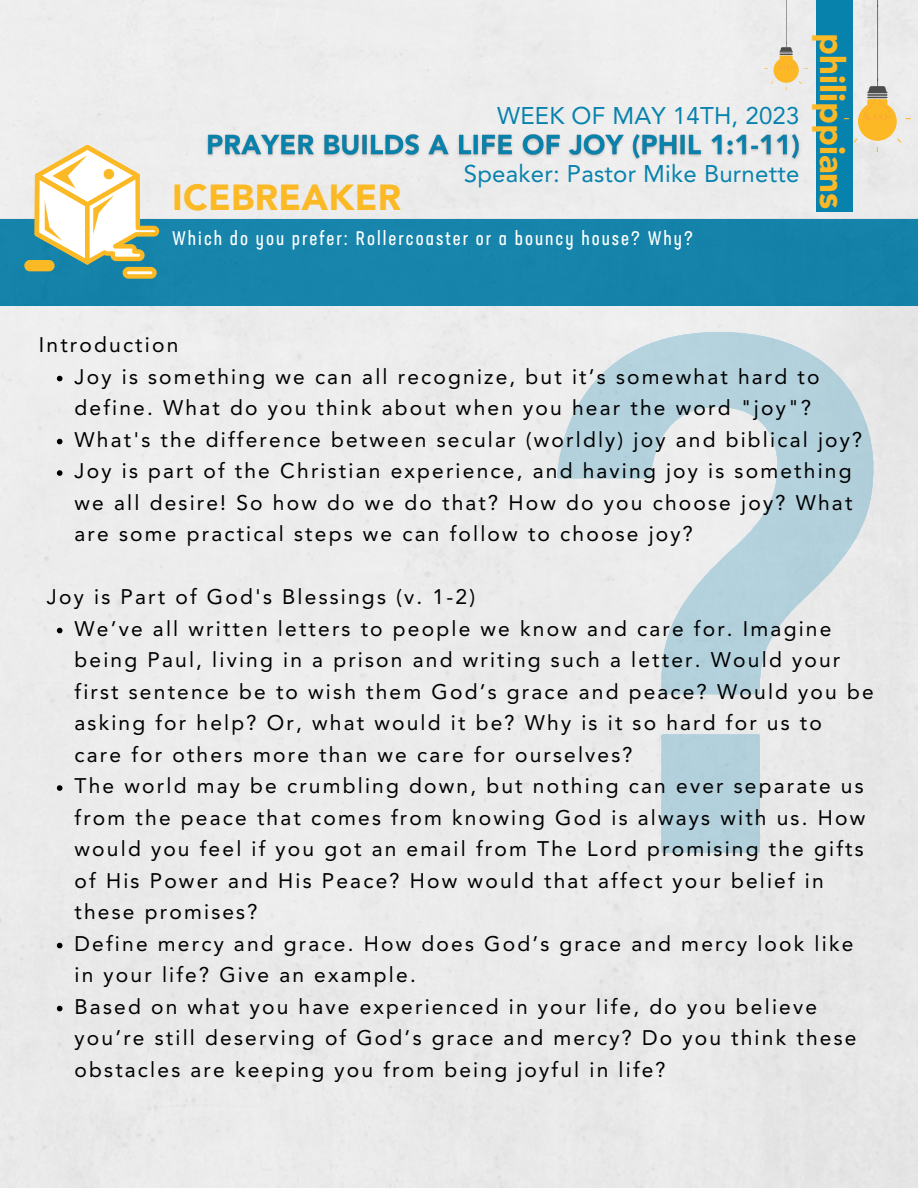
<style>
.page{position:relative;width:918px;height:1188px;background:#fff}
.page>*{position:absolute;margin:0;border:0;box-sizing:border-box;transform-origin:0 0}
.t1{font:900 36px "Avenir LT Std";letter-spacing:.01em;color:#fcb926}
.t2{font:900 34.65px "Avenir LT Std";color:#fcb926}
.t3{font:24px "Avenir LT Std";letter-spacing:.01em;color:#0782ad}
.t4{font:21px/31.5px "Avenir LT Std";letter-spacing:.105em;color:#000}
.t5{font:19.5px "Neusa Next Pro Compact";letter-spacing:.105em;color:#fff}
</style>
<div class="page">
<div style="left:0;top:219px;width:918px;height:87px;background:#1684aa"></div>
<svg style="left:24px;top:145px;width:135px;height:134px"></svg>
<div style="left:816px;top:0;width:37px;height:212px;background:#0782ad"></div>
<svg style="left:557px;top:332px;width:316px;height:521px;background:#d4e0e5"></svg>
<svg style="left:57px;top:376px;width:5px;height:5px"></svg>
<svg style="left:57px;top:439px;width:5px;height:5px"></svg>
<svg style="left:57px;top:470px;width:5px;height:6px"></svg>
<svg style="left:57px;top:628px;width:5px;height:5px"></svg>
<svg style="left:57px;top:785px;width:5px;height:6px"></svg>
<svg style="left:57px;top:943px;width:5px;height:5px"></svg>
<svg style="left:57px;top:1006px;width:5px;height:5px"></svg>
<img style="left:201px;top:129px;width:604px;height:38px">
<svg style="left:844px;top:0;width:67px;height:152px;background:#cad2c6"></svg>
<svg style="left:764px;top:0;width:44px;height:90px;background:#e9e0cc"></svg>
<h1 class="t1" style="left:172px;top:176px;width:231px">ICEBREAKER</h1>
<p class="t3" style="left:497px;top:102px;width:304px">WEEK OF MAY 14TH, 2023</p>
<p class="t3" style="left:464px;top:159px;width:337px">Speaker: Pastor Mike Burnette</p>
<p class="t5" style="left:172px;top:226px;width:522px">Which do you prefer: Rollercoaster or a bouncy house? Why?</p>
<h2 class="t2" style="left:853px;top:33px;width:178px;rotate:90deg">philippians</h2>
<p class="t4" style="left:39px;top:329px;width:141px">Introduction</p>
<p class="t4" style="left:75px;top:361px;width:789px">Joy is something we can all recognize, but it’s somewhat hard to define. What do you think about when you hear the word "joy"?<br>What's the difference between secular (worldly) joy and biblical joy?<br>Joy is part of the Christian experience, and having joy is something we all desire! So how do we do that? How do you choose joy? What are some practical steps we can follow to choose joy?</p>
<p class="t4" style="left:47px;top:581px;width:430px">Joy is Part of God's Blessings (v. 1-2)</p>
<p class="t4" style="left:75px;top:613px;width:801px">We’ve all written letters to people we know and care for. Imagine being Paul, living in a prison and writing such a letter. Would your first sentence be to wish them God’s grace and peace? Would you be asking for help? Or, what would it be? Why is it so hard for us to care for others more than we care for ourselves?<br>The world may be crumbling down, but nothing can ever separate us from the peace that comes from knowing God is always with us. How would you feel if you got an email from The Lord promising the gifts of His Power and His Peace? How would that affect your belief in these promises?<br>Define mercy and grace. How does God’s grace and mercy look like in your life? Give an example.<br>Based on what you have experienced in your life, do you believe you’re still deserving of God’s grace and mercy? Do you think these obstacles are keeping you from being joyful in life?</p>
</div>
